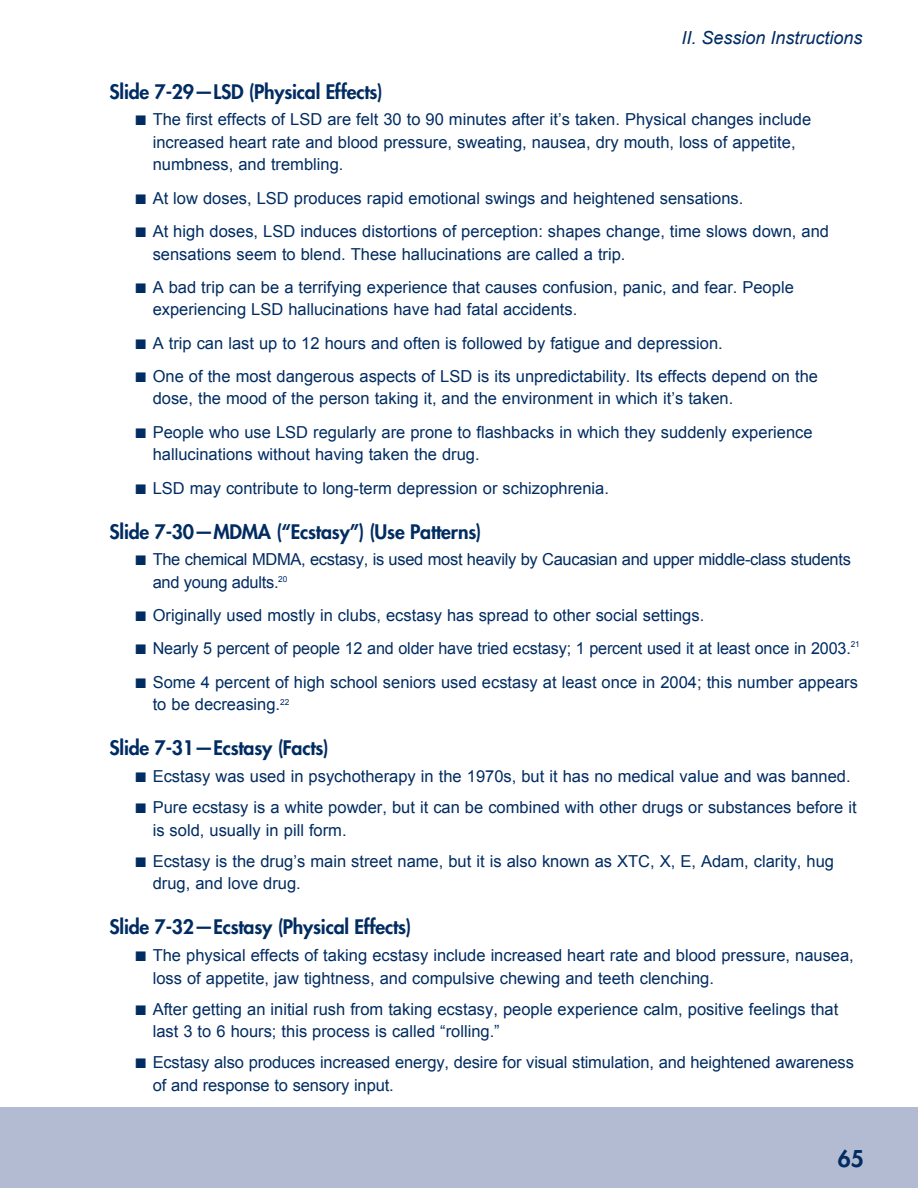
<style>
.page{position:relative;width:918px;height:1188px;background:#fff}
.page>*{position:absolute;margin:0;border:0;box-sizing:border-box;transform-origin:0 0}
.t1{font:800 22.5px "Futura Std";color:#002c62}
.H2_FuturaStd{font:800 19.5px "Futura Std";letter-spacing:-.01em;color:#002c62}
.t2{font:italic 18px "Arial";color:#002c62}
.t3{font:16.5px/22.5px "Arial";color:#002c62}
.t4{font:16.5px/22.5px "Arial";letter-spacing:-.02em;color:#002c62}
.t5{font:8.25px "Arial";color:#002c62}
.s1{font-family:"Times New Roman";font-size:21px}
</style>
<div class="page">
<div style="left:0;top:1107px;width:918px;height:81px;background:#b3bbd3"></div>
<p class="t2" style="left:681px;top:26px;width:183px">II. Session Instructions</p>
<p class="H2_FuturaStd" style="left:110px;top:79px;width:275px">Slide 7-29—LSD (Physical Effects)</p>
<p class="t3" style="left:153px;top:109px;width:660px;text-indent:-18px"><span class="s1">■</span> The first effects of LSD are felt 30 to 90 minutes after it’s taken. Physical changes include increased heart rate and blood pressure, sweating, nausea, dry mouth, loss of appetite, numbness, and trembling.</p>
<p class="t3" style="left:134px;top:187px;width:611px"><span class="s1">■</span> At low doses, LSD produces rapid emotional swings and heightened sensations.</p>
<p class="t3" style="left:153px;top:220px;width:678px;text-indent:-18px"><span class="s1">■</span> At high doses, LSD induces distortions of perception: shapes change, time slows down, and sensations seem to blend. These hallucinations are called a trip.</p>
<p class="t3" style="left:153px;top:276px;width:643px;text-indent:-18px"><span class="s1">■</span> A bad trip can be a terrifying experience that causes confusion, panic, and fear. People experiencing LSD hallucinations have had fatal accidents.</p>
<p class="t3" style="left:134px;top:332px;width:590px"><span class="s1">■</span> A trip can last up to 12 hours and often is followed by fatigue and depression.</p>
<p class="t3" style="left:153px;top:365px;width:667px;text-indent:-18px"><span class="s1">■</span> One of the most dangerous aspects of LSD is its unpredictability. Its effects depend on the dose, the mood of the person taking it, and the environment in which it’s taken.</p>
<p class="t3" style="left:153px;top:421px;width:661px;text-indent:-18px"><span class="s1">■</span> People who use LSD regularly are prone to flashbacks in which they suddenly experience hallucinations without having taken the drug.</p>
<p class="t3" style="left:134px;top:477px;width:476px"><span class="s1">■</span> LSD may contribute to long-term depression or schizophrenia.</p>
<p class="H2_FuturaStd" style="left:110px;top:519px;width:373px">Slide 7-30—MDMA (“Ecstasy”) (Use Patterns)</p>
<p class="t4" style="left:153px;top:548px;width:700px;text-indent:-18px"><span class="s1">■</span> The chemical MDMA, ecstasy, is used most heavily by Caucasian and upper middle-class students and young adults.<sup>20</sup></p>
<p class="t3" style="left:134px;top:604px;width:571px"><span class="s1">■</span> Originally used mostly in clubs, ecstasy has spread to other social settings.</p>
<p class="t3" style="left:134px;top:638px;width:718px"><span class="s1">■</span> Nearly 5 percent of people 12 and older have tried ecstasy; 1 percent used it at least once in 2003.</p>
<p class="t5" style="left:851px;top:639px;width:11px">21</p>
<p class="t3" style="left:153px;top:671px;width:707px;text-indent:-18px"><span class="s1">■</span> Some 4 percent of high school seniors used ecstasy at least once in 2004; this number appears to be decreasing.<sup>22</sup></p>
<p class="H2_FuturaStd" style="left:110px;top:736px;width:221px">Slide 7-31—Ecstasy (Facts)</p>
<p class="t3" style="left:134px;top:765px;width:718px"><span class="s1">■</span> Ecstasy was used in psychotherapy in the 1970s, but it has no medical value and was banned.</p>
<p class="t3" style="left:153px;top:796px;width:705px;text-indent:-18px"><span class="s1">■</span> Pure ecstasy is a white powder, but it can be combined with other drugs or substances before it is sold, usually in pill form.</p>
<p class="t3" style="left:153px;top:850px;width:683px;text-indent:-18px"><span class="s1">■</span> Ecstasy is the drug’s main street name, but it is also known as XTC, X, E, Adam, clarity, hug drug, and love drug.</p>
<p class="H2_FuturaStd" style="left:110px;top:915px;width:303px">Slide 7-32—Ecstasy (Physical Effects)</p>
<p class="t3" style="left:153px;top:944px;width:703px;text-indent:-18px"><span class="s1">■</span> The physical effects of taking ecstasy include increased heart rate and blood pressure, nausea, loss of appetite, jaw tightness, and compulsive chewing and teeth clenching.</p>
<p class="t3" style="left:153px;top:998px;width:687px;text-indent:-18px"><span class="s1">■</span> After getting an initial rush from taking ecstasy, people experience calm, positive feelings that last 3 to 6 hours; this process is called “rolling.”</p>
<p class="t3" style="left:153px;top:1052px;width:703px;text-indent:-18px"><span class="s1">■</span> Ecstasy also produces increased energy, desire for visual stimulation, and heightened awareness of and response to sensory input.</p>
<h1 class="t1" style="left:838px;top:1144px;width:28px">65</h1>
</div>
